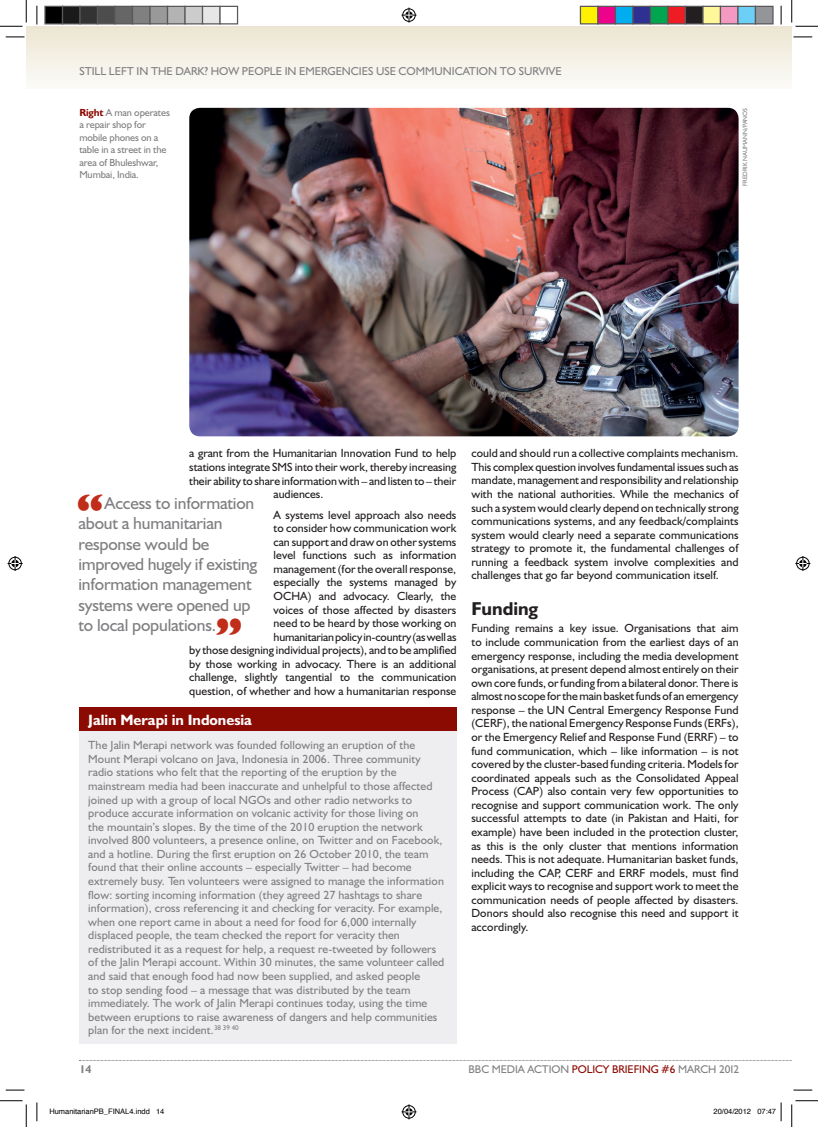
<style>
.page{position:relative;width:818px;height:1127px;background:#fff}
.page>*{position:absolute;margin:0;border:0;box-sizing:border-box;transform-origin:0 0}
.t1{font:800 42.5px "Humanist 521 BT";color:#c02d19}
.t2{font:700 18.75px "Humanist 521 BT";color:#231f20}
.t3{font:17.5px/20.4px "Humanist 521 BT";letter-spacing:-.01em;color:#808083}
.t4{font:700 15px "Humanist 521 BT";color:#fff}
.t5{font:11.88px/13.5px "Humanist 521 BT";letter-spacing:.005em;color:#231f20;text-align:justify}
.t6{font:11.88px/13.5px "Humanist 521 BT";letter-spacing:.01em;color:#808083}
.t7{font:11.5px "Humanist 521 BT";letter-spacing:-.005em;color:#808083}
.t8{font:11.25px "Humanist 521 BT";letter-spacing:-.005em;color:#808083}
.t9{font:700 11.25px "Humanist 521 BT";color:#808083}
.t10{font:10.25px/12.5px "Humanist 521 BT";letter-spacing:-.01em;color:#808083}
.t11{font:7.5px "Helvetica";color:#000}
.t12{font:6.25px "Humanist 521 BT";color:#808083}
.s1{font-weight:700;color:#8b0a02}
.s2{color:#8b0a02}
</style>
<div class="page">
<div style="left:26px;top:26px;width:766px;height:63px;background:linear-gradient(to bottom,#ece5d2,#fbfbf8)"></div>
<div style="left:79px;top:707px;width:377px;height:24px;background:#8b0a02"></div>
<div style="left:79px;top:731px;width:377px;height:312px;background:#eeedef"></div>
<img style="left:189px;top:108px;width:549px;height:328px">
<svg style="left:6px;top:36px;width:18px;height:2px"></svg>
<svg style="left:793px;top:36px;width:19px;height:2px"></svg>
<svg style="left:6px;top:1089px;width:18px;height:1px"></svg>
<svg style="left:793px;top:1089px;width:19px;height:1px"></svg>
<svg style="left:36px;top:6px;width:2px;height:18px"></svg>
<svg style="left:36px;top:1102px;width:2px;height:18px"></svg>
<svg style="left:780px;top:6px;width:2px;height:18px"></svg>
<svg style="left:0;top:0;width:27px;height:27px"></svg>
<svg style="left:0;top:1100px;width:27px;height:26px"></svg>
<svg style="left:791px;top:0;width:27px;height:27px"></svg>
<svg style="left:791px;top:1100px;width:27px;height:26px"></svg>
<svg style="left:401px;top:8px;width:15px;height:15px"></svg>
<svg style="left:401px;top:1104px;width:15px;height:15px"></svg>
<svg style="left:8px;top:556px;width:15px;height:15px"></svg>
<svg style="left:795px;top:556px;width:15px;height:15px"></svg>
<div style="left:45px;top:6px;width:18px;height:18px;background:#000"></div>
<div style="left:44px;top:6px;width:19px;height:18px;border:1px solid #595959"></div>
<div style="left:63px;top:6px;width:17px;height:18px;background:#1a1a1a"></div>
<div style="left:62px;top:6px;width:19px;height:18px;border:1px solid #595959"></div>
<div style="left:80px;top:6px;width:18px;height:18px;background:#333"></div>
<div style="left:79px;top:6px;width:19px;height:18px;border:1px solid #595959"></div>
<div style="left:98px;top:6px;width:17px;height:18px;background:#4d4d4d"></div>
<div style="left:97px;top:6px;width:19px;height:18px;border:1px solid #595959"></div>
<div style="left:115px;top:6px;width:18px;height:18px;background:#666"></div>
<div style="left:114px;top:6px;width:19px;height:18px;border:1px solid #595959"></div>
<div style="left:133px;top:6px;width:17px;height:18px;background:#808080"></div>
<div style="left:132px;top:6px;width:19px;height:18px;border:1px solid #595959"></div>
<div style="left:150px;top:6px;width:18px;height:18px;background:#999"></div>
<div style="left:149px;top:6px;width:19px;height:18px;border:1px solid #595959"></div>
<div style="left:168px;top:6px;width:17px;height:18px;background:#b3b3b3"></div>
<div style="left:167px;top:6px;width:19px;height:18px;border:1px solid #595959"></div>
<div style="left:185px;top:6px;width:18px;height:18px;background:#ccc"></div>
<div style="left:184px;top:6px;width:19px;height:18px;border:1px solid #595959"></div>
<div style="left:203px;top:6px;width:17px;height:18px;background:#e6e6e6"></div>
<div style="left:202px;top:6px;width:19px;height:18px;border:1px solid #595959"></div>
<div style="left:219px;top:6px;width:19px;height:18px;border:1px solid #595959"></div>
<div style="left:580px;top:6px;width:18px;height:18px;background:#fff101"></div>
<div style="left:580px;top:6px;width:18px;height:18px;border:1px solid #595959"></div>
<div style="left:598px;top:6px;width:17px;height:18px;background:#ed028c"></div>
<div style="left:597px;top:6px;width:19px;height:18px;border:1px solid #595959"></div>
<div style="left:615px;top:6px;width:18px;height:18px;background:#00aeef"></div>
<div style="left:615px;top:6px;width:18px;height:18px;border:1px solid #595959"></div>
<div style="left:633px;top:6px;width:17px;height:18px;background:#2e3092"></div>
<div style="left:632px;top:6px;width:19px;height:18px;border:1px solid #595959"></div>
<div style="left:650px;top:6px;width:18px;height:18px;background:#00a54f"></div>
<div style="left:650px;top:6px;width:18px;height:18px;border:1px solid #595959"></div>
<div style="left:668px;top:6px;width:17px;height:18px;background:#ee1d23"></div>
<div style="left:667px;top:6px;width:19px;height:18px;border:1px solid #595959"></div>
<div style="left:685px;top:6px;width:18px;height:18px;background:#231f20"></div>
<div style="left:685px;top:6px;width:18px;height:18px;border:1px solid #595959"></div>
<div style="left:703px;top:6px;width:17px;height:18px;background:#fff79a"></div>
<div style="left:702px;top:6px;width:19px;height:18px;border:1px solid #595959"></div>
<div style="left:720px;top:6px;width:18px;height:18px;background:#f499c2"></div>
<div style="left:720px;top:6px;width:18px;height:18px;border:1px solid #595959"></div>
<div style="left:738px;top:6px;width:17px;height:18px;background:#6bcff6"></div>
<div style="left:737px;top:6px;width:19px;height:18px;border:1px solid #595959"></div>
<div style="left:755px;top:6px;width:18px;height:18px;background:#939598"></div>
<div style="left:755px;top:6px;width:18px;height:18px;border:1px solid #595959"></div>
<svg style="left:780px;top:1102px;width:2px;height:18px"></svg>
<p class="t7" style="left:79px;top:64px;width:484px">STILL LEFT IN THE DARK? HOW PEOPLE IN EMERGENCIES USE COMMUNICATION TO SURVIVE</p>
<p class="t10" style="left:79px;top:106px;width:92px"><span class="s1">Right</span> A man operates a repair shop for mobile phones on a table in a street in the area of Bhuleshwar,<br>Mumbai, India.</p>
<p class="t12" style="left:741px;top:186px;width:80px;rotate:-90deg">FREDRIK NAUMANN/PANOS</p>
<p class="t5" style="left:189px;top:446px;width:269px">a grant from the Humanitarian Innovation Fund to help</p>
<p class="t5" style="left:189px;top:460px;width:269px">stations integrate SMS into their work, thereby increasing</p>
<p class="t5" style="left:189px;top:473px;width:269px">their ability to share information with – and listen to – their</p>
<p class="t5" style="left:274px;top:487px;width:51px">audiences.</p>
<p class="t5" style="left:189px;top:507px;width:269px;text-align:right">A systems level approach also needs<br>to consider how communication work<br>can support and draw on other systems<br>level functions such as information<br>management (for the overall response,<br>especially the systems managed by<br>OCHA) and advocacy. Clearly, the<br>voices of those affected by disasters<br>need to be heard by those working on<br>humanitarian policy in-country (as well as<br>by those designing individual projects), and to be amplified by those working in advocacy. There is an additional challenge, slightly tangential to the communication question, of whether and how a humanitarian response</p>
<h1 class="t1" style="left:77px;top:483px;width:28px">“</h1>
<h3 class="t3" style="left:78px;top:492px;width:180px;text-indent:26px">Access to information about a humanitarian response would be improved hugely if existing information management systems were opened up to local populations.</h3>
<h1 class="t1" style="left:216px;top:606px;width:28px">”</h1>
<p class="t4" style="left:88px;top:710px;width:165px">Jalin Merapi in Indonesia</p>
<p class="t6" style="left:88px;top:738px;width:358px">The Jalin Merapi network was founded following an eruption of the Mount Merapi volcano on Java, Indonesia in 2006. Three community radio stations who felt that the reporting of the eruption by the mainstream media had been inaccurate and unhelpful to those affected joined up with a group of local NGOs and other radio networks to produce accurate information on volcanic activity for those living on<br>the mountain’s slopes. By the time of the 2010 eruption the network involved 800 volunteers, a presence online, on Twitter and on Facebook, and a hotline. During the first eruption on 26 October 2010, the team found that their online accounts – especially Twitter – had become extremely busy. Ten volunteers were assigned to manage the information flow: sorting incoming information (they agreed 27 hashtags to share information), cross referencing it and checking for veracity. For example, when one report came in about a need for food for 6,000 internally displaced people, the team checked the report for veracity then redistributed it as a request for help, a request re-tweeted by followers of the Jalin Merapi account. Within 30 minutes, the same volunteer called and said that enough food had now been supplied, and asked people<br>to stop sending food – a message that was distributed by the team immediately. The work of Jalin Merapi continues today, using the time between eruptions to raise awareness of dangers and help communities plan for the next incident.<sup>38</sup> <sup>39</sup> <sup>40</sup></p>
<p class="t5" style="left:471px;top:446px;width:269px">could and should run a collective complaints mechanism.<br>This complex question involves fundamental issues such as mandate, management and responsibility and relationship with the national authorities. While the mechanics of such a system would clearly depend on technically strong communications systems, and any feedback/complaints system would clearly need a separate communications strategy to promote it, the fundamental challenges of running a feedback system involve complexities and challenges that go far beyond communication itself.</p>
<h2 class="t2" style="left:471px;top:597px;width:69px">Funding</h2>
<p class="t5" style="left:471px;top:621px;width:269px">Funding remains a key issue. Organisations that aim to include communication from the earliest days of an emergency response, including the media development organisations, at present depend almost entirely on their own core funds, or funding from a bilateral donor. There is almost no scope for the main basket funds of an emergency response – the UN Central Emergency Response Fund (CERF), the national Emergency Response Funds (ERFs), or the Emergency Relief and Response Fund (ERRF) – to fund communication, which – like information – is not covered by the cluster-based funding criteria. Models for coordinated appeals such as the Consolidated Appeal Process (CAP) also contain very few opportunities to recognise and support communication work. The only successful attempts to date (in Pakistan and Haiti, for example) have been included in the protection cluster, as this is the only cluster that mentions information needs. This is not adequate. Humanitarian basket funds, including the CAP, CERF and ERRF models, must find explicit ways to recognise and support work to meet the communication needs of people affected by disasters.<br>Donors should also recognise this need and support it accordingly.</p>
<p class="t9" style="left:79px;top:1061px;width:14px">14</p>
<p class="t8" style="left:468px;top:1061px;width:272px">BBC MEDIA ACTION <span class="s2">POLICY BRIEFING #6</span> MARCH 2012</p>
<p class="t11" style="left:49px;top:1104px;width:117px">HumanitarianPB_FINAL4.indd 14</p>
<p class="t11" style="left:713px;top:1104px;width:64px">20/04/2012 07:47</p>
</div>
